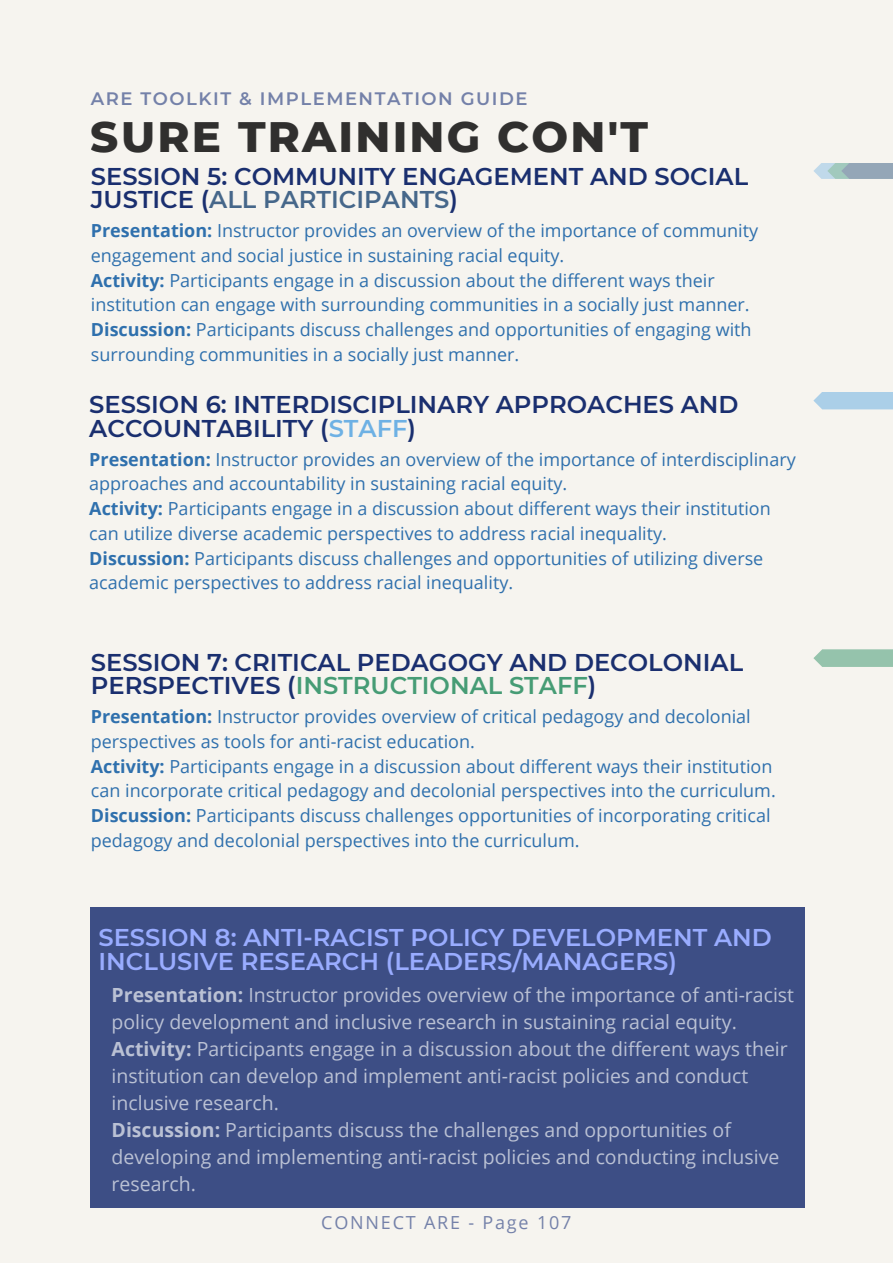
<style>
.page{position:relative;width:893px;height:1264px;background:#fff}
.page>*{position:absolute;margin:0;border:0;box-sizing:border-box;transform-origin:0 0}
.t1{font:800 43.5px "Montserrat";letter-spacing:.05em;color:#010101}
.t2{font:600 24.3px/23.5px "Montserrat";color:#1a2f6f}
.t3{font:600 24.3px/23.5px "Montserrat";color:#99acff}
.t4{font:19.5px/27px "Open Sans";color:#bac1d4}
.t5{font:18px/24.8px "Open Sans";color:#2f70ad}
.t6{font:600 18px "Montserrat";letter-spacing:.085em;color:#7481a9}
.t7{font:18px "Open Sans";letter-spacing:.1em;color:#7481a9}
.s1{color:#46678a}
.s2{font-weight:700}
.s3{color:#6eb1e4}
.s4{color:#469c75}
</style>
<div class="page">
<div style="left:0;top:0;width:892px;height:1262px;background:#f6f4ef"></div>
<div style="left:91px;top:907px;width:714px;height:300px;background:#3d4e85"></div>
<svg style="left:813px;top:163px;width:14px;height:16px"></svg>
<svg style="left:827px;top:163px;width:14px;height:16px"></svg>
<svg style="left:841px;top:163px;width:51px;height:16px"></svg>
<svg style="left:813px;top:392px;width:79px;height:17px"></svg>
<svg style="left:813px;top:649px;width:79px;height:18px"></svg>
<p class="t6" style="left:91px;top:88px;width:438px">ARE TOOLKIT &amp; IMPLEMENTATION GUIDE</p>
<h1 class="t1" style="left:91px;top:110px;width:558px">SURE TRAINING CON'T</h1>
<p class="t2" style="left:91px;top:164px;width:658px">SESSION 5: COMMUNITY ENGAGEMENT AND SOCIAL<br>JUSTICE (<span class="s1">ALL PARTICIPANTS</span>)</p>
<p class="t5" style="left:91px;top:218px;width:668px"><span class="s2">Presentation:</span> Instructor provides an overview of the importance of community engagement and social justice in sustaining racial equity.</p>
<p class="t5" style="left:91px;top:267px;width:660px"><span class="s2">Activity:</span> Participants engage in a discussion about the different ways their institution can engage with surrounding communities in a socially just manner.</p>
<p class="t5" style="left:91px;top:317px;width:662px"><span class="s2">Discussion:</span> Participants discuss challenges and opportunities of engaging with surrounding communities in a socially just manner.</p>
<p class="t2" style="left:89px;top:393px;width:650px">SESSION 6: INTERDISCIPLINARY APPROACHES AND<br>ACCOUNTABILITY (<span class="s3">STAFF</span>)</p>
<p class="t5" style="left:89px;top:446px;width:708px"><span class="s2">Presentation:</span> Instructor provides an overview of the importance of interdisciplinary approaches and accountability in sustaining racial equity.</p>
<p class="t5" style="left:89px;top:496px;width:683px"><span class="s2">Activity:</span> Participants engage in a discussion about different ways their institution can utilize diverse academic perspectives to address racial inequality.</p>
<p class="t5" style="left:89px;top:545px;width:675px"><span class="s2">Discussion:</span> Participants discuss challenges and opportunities of utilizing diverse academic perspectives to address racial inequality.</p>
<p class="t2" style="left:91px;top:650px;width:653px">SESSION 7: CRITICAL PEDAGOGY AND DECOLONIAL<br>PERSPECTIVES (<span class="s4">INSTRUCTIONAL STAFF</span>)</p>
<p class="t5" style="left:91px;top:704px;width:661px"><span class="s2">Presentation:</span> Instructor provides overview of critical pedagogy and decolonial perspectives as tools for anti-racist education.</p>
<p class="t5" style="left:91px;top:753px;width:686px"><span class="s2">Activity:</span> Participants engage in a discussion about different ways their institution can incorporate critical pedagogy and decolonial perspectives into the curriculum.</p>
<p class="t5" style="left:91px;top:802px;width:681px"><span class="s2">Discussion:</span> Participants discuss challenges opportunities of incorporating critical pedagogy and decolonial perspectives into the curriculum.</p>
<p class="t3" style="left:98px;top:925px;width:674px">SESSION 8: ANTI-RACIST POLICY DEVELOPMENT AND<br>INCLUSIVE RESEARCH (LEADERS/MANAGERS)</p>
<p class="t4" style="left:112px;top:980px;width:684px"><span class="s2">Presentation:</span> Instructor provides overview of the importance of anti-racist policy development and inclusive research in sustaining racial equity.</p>
<p class="t4" style="left:112px;top:1034px;width:677px"><span class="s2">Activity:</span> Participants engage in a discussion about the different ways their institution can develop and implement anti-racist policies and conduct inclusive research.</p>
<p class="t4" style="left:112px;top:1115px;width:669px"><span class="s2">Discussion:</span> Participants discuss the challenges and opportunities of developing and implementing anti-racist policies and conducting inclusive research.</p>
<p class="t7" style="left:321px;top:1209px;width:252px">CONNECT ARE - Page 107</p>
</div>
